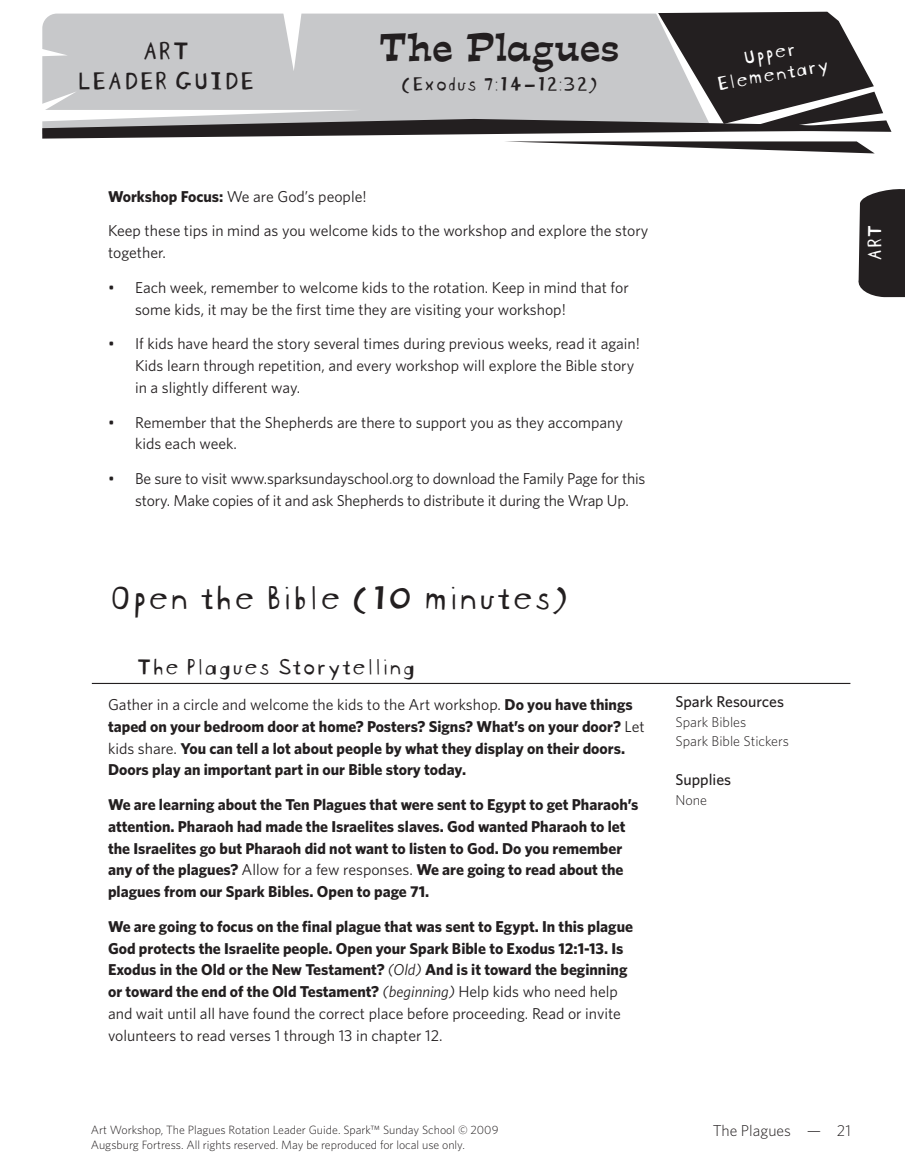
<style>
.page{position:relative;width:905px;height:1175px;background:#fff}
.page>*{position:absolute;margin:0;border:0;box-sizing:border-box;transform-origin:0 0}
.t1{font:36px "Blockhead Unplugged";color:#231f20}
.t2{font:36px "Estro Font";color:#231f20}
.A_head{font:27px/30px "Blockhead Unplugged";color:#231f20;text-align:center}
.t3{font:24px "Blockhead Unplugged";color:#231f20}
.t4{font:21px "Blockhead Unplugged";color:#231f20}
.A_head-2{font:21px/21px "Blockhead Unplugged";color:#fff;text-align:center}
.Body{font:700 15.75px/21.8px "Whitney";color:#231f20}
.BL{font:15.75px/21.8px "Whitney";color:#231f20}
.Body-2{font:15.75px/21.8px "Whitney";color:#231f20}
.Sidebar_head{font:500 15.75px "Whitney";color:#231f20}
.t5{font:300 15.75px "Whitney";color:#231f20}
.Sidebar_text{font:300 14.25px "Whitney";color:#231f20}
.t6{font:300 12px/15px "Whitney";color:#231f20}
.s1{font-weight:700}
.s2{font-weight:400}
.s3{font-weight:400;font-style:italic}
</style>
<div class="page">
<svg style="left:42px;top:11px;width:849px;height:142px"></svg>
<svg style="left:858px;top:189px;width:46px;height:108px;background:#333030"></svg>
<hr style="left:92px;top:683px;width:758px;height:1px;background:#231f20">
<h1 class="t2" style="left:379px;top:21px;width:241px">The Plagues</h1>
<h3 class="t4" style="left:400px;top:67px;width:199px">(Exodus 7:14–12:32)</h3>
<p class="A_head" style="left:76px;top:33px;width:179px">ART<br>LEADER GUIDE</p>
<p class="A_head-2" style="left:710px;top:50px;width:115px;rotate:-10deg">Upper<br>Elementary</p>
<p class="Body-2" style="left:108px;top:185px;width:260px"><span class="s1">Workshop Focus:</span> We are God’s people!</p>
<p class="Body-2" style="left:108px;top:220px;width:542px">Keep these tips in mind as you welcome kids to the workshop and explore the story together.</p>
<p class="BL" style="left:135px;top:276px;width:495px;text-indent:-27px">• Each week, remember to welcome kids to the rotation. Keep in mind that for some kids, it may be the first time they are visiting your workshop!</p>
<p class="BL" style="left:135px;top:332px;width:506px;text-indent:-27px">• If kids have heard the story several times during previous weeks, read it again!<br>Kids learn through repetition, and every workshop will explore the Bible story in a slightly different way.</p>
<p class="BL" style="left:135px;top:411px;width:489px;text-indent:-27px">• Remember that the Shepherds are there to support you as they accompany kids each week.</p>
<p class="BL" style="left:135px;top:467px;width:512px;text-indent:-27px">• Be sure to visit www.sparksundayschool.org to download the Family Page for this story. Make copies of it and ask Shepherds to distribute it during the Wrap Up.</p>
<p class="t1" style="left:108px;top:568px;width:462px">Open the Bible (10 minutes)</p>
<p class="t3" style="left:135px;top:646px;width:281px">The Plagues Storytelling</p>
<p class="Body" style="left:108px;top:693px;width:538px"><span class="s2">Gather in a circle and welcome the kids to the Art workshop.</span> Do you have things taped on your bedroom door at home? Posters? Signs? What’s on your door? <span class="s2">Let kids share.</span> You can tell a lot about people by what they display on their doors.<br>Doors play an important part in our Bible story today.</p>
<p class="Body" style="left:108px;top:793px;width:532px">We are learning about the Ten Plagues that were sent to Egypt to get Pharaoh’s attention. Pharaoh had made the Israelites slaves. God wanted Pharaoh to let the Israelites go but Pharaoh did not want to listen to God. Do you remember any of the plagues? <span class="s2">Allow for a few responses.</span> We are going to read about the plagues from our Spark Bibles. Open to page 71.</p>
<p class="Body" style="left:108px;top:915px;width:526px">We are going to focus on the final plague that was sent to Egypt. In this plague God protects the Israelite people. Open your Spark Bible to Exodus 12:1-13. Is Exodus in the Old or the New Testament? <span class="s3">(Old)</span> And is it toward the beginning or toward the end of the Old Testament? <span class="s3">(beginning)</span> <span class="s2">Help kids who need help and wait until all have found the correct place before proceeding. Read or invite volunteers to read verses 1 through 13 in chapter 12.</span></p>
<p class="Sidebar_head" style="left:675px;top:691px;width:110px">Spark Resources</p>
<p class="Sidebar_text" style="left:675px;top:712px;width:72px">Spark Bibles</p>
<p class="Sidebar_text" style="left:675px;top:731px;width:115px">Spark Bible Stickers</p>
<p class="Sidebar_head" style="left:675px;top:769px;width:57px">Supplies</p>
<p class="Sidebar_text" style="left:675px;top:790px;width:33px">None</p>
<h3 class="A_head-2" style="left:861px;top:262px;width:39px;rotate:-90deg">ART</h3>
<p class="t6" style="left:91px;top:1122px;width:409px">Art Workshop, The Plagues Rotation Leader Guide. Spark™ Sunday School © 2009<br>Augsburg Fortress. All rights reserved. May be reproduced for local use only.</p>
<p class="t5" style="left:712px;top:1119px;width:140px">The Plagues — 21</p>
</div>
